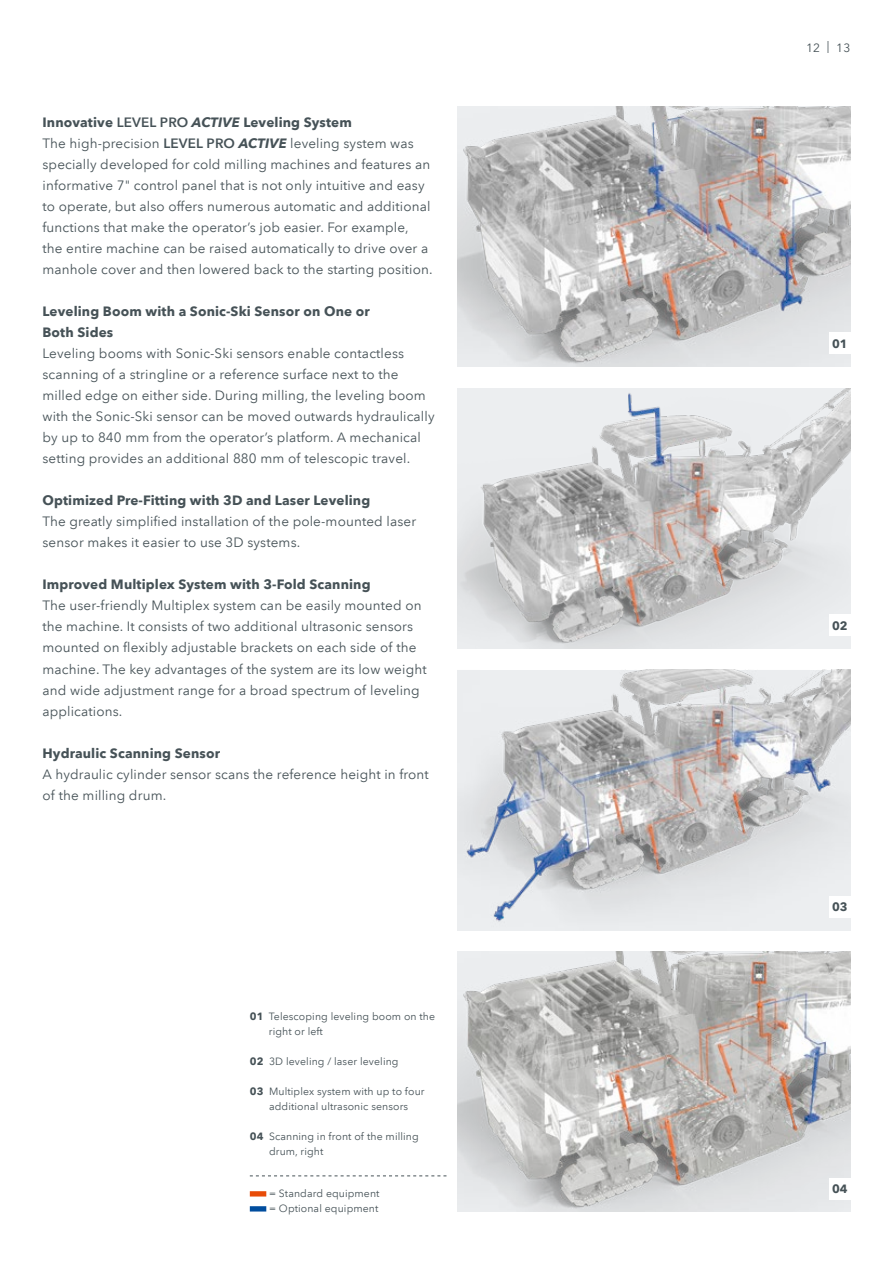
<style>
.page{position:relative;width:893px;height:1263px;background:#fff}
.page>*{position:absolute;margin:0;border:0;box-sizing:border-box;transform-origin:0 0}
.t1{font:13.5px/21px "Avenir Next LT Pro";letter-spacing:.01em;color:#465257}
.t2{font:700 13.5px/21px "Avenir Next LT Pro";letter-spacing:.01em;color:#465257}
.t3{font:700 12px "Avenir Next LT Pro";color:#465257}
.t4{font:12px "Avenir Next LT Pro";color:#465257}
.t5{font:10.5px/15px "Avenir Next LT Pro";letter-spacing:.01em;color:#465257}
.s1{font-weight:700}
.s2{font-weight:600}
.s3{font-weight:700;font-style:italic}
</style>
<div class="page">
<img style="left:457px;top:388px;width:393px;height:260px">
<img style="left:457px;top:670px;width:393px;height:260px">
<img style="left:457px;top:951px;width:393px;height:261px">
<img style="left:457px;top:106px;width:393px;height:261px">
<div style="left:829px;top:333px;width:21px;height:21px;background:#fff"></div>
<div style="left:829px;top:896px;width:21px;height:21px;background:#fff"></div>
<div style="left:829px;top:1178px;width:21px;height:21px;background:#fff"></div>
<div style="left:829px;top:614px;width:21px;height:22px;background:#fff"></div>
<div style="left:250px;top:1191px;width:16px;height:5px;background:#e84c08"></div>
<div style="left:250px;top:1206px;width:16px;height:5px;background:#004d9e"></div>
<svg style="left:250px;top:1175px;width:196px;height:1px"></svg>
<p class="t1" style="left:43px;top:112px;width:392px"><span class="s1">Innovative</span> <span class="s2">LEVEL PRO</span> <span class="s3">ACTIVE</span> <span class="s1">Leveling System<br></span>The high-precision <span class="s2">LEVEL PRO</span> <span class="s3">ACTIVE</span> leveling system was specially developed for cold milling machines and features an informative 7" control panel that is not only intuitive and easy to operate, but also offers numerous automatic and additional functions that make the operator’s job easier. For example,<br>the entire machine can be raised automatically to drive over a manhole cover and then lowered back to the starting position.</p>
<p class="t2" style="left:43px;top:301px;width:329px">Leveling Boom with a Sonic-Ski Sensor on One or<br>Both Sides</p>
<p class="t1" style="left:43px;top:343px;width:394px">Leveling booms with Sonic-Ski sensors enable contactless scanning of a stringline or a reference surface next to the milled edge on either side. During milling, the leveling boom with the Sonic-Ski sensor can be moved outwards hydraulically by up to 840 mm from the operator’s platform. A mechanical setting provides an additional 880 mm of telescopic travel.</p>
<p class="t2" style="left:43px;top:490px;width:329px">Optimized Pre-Fitting with 3D and Laser Leveling</p>
<p class="t1" style="left:43px;top:511px;width:375px">The greatly simplified installation of the pole-mounted laser sensor makes it easier to use 3D systems.</p>
<p class="t2" style="left:43px;top:574px;width:330px">Improved Multiplex System with 3-Fold Scanning</p>
<p class="t1" style="left:43px;top:595px;width:386px">The user-friendly Multiplex system can be easily mounted on the machine. It consists of two additional ultrasonic sensors mounted on flexibly adjustable brackets on each side of the machine. The key advantages of the system are its low weight and wide adjustment range for a broad spectrum of leveling applications.</p>
<p class="t2" style="left:43px;top:742px;width:179px">Hydraulic Scanning Sensor</p>
<p class="t1" style="left:43px;top:763px;width:388px">A hydraulic cylinder sensor scans the reference height in front of the milling drum.</p>
<p class="t5" style="left:269px;top:1009px;width:168px;text-indent:-19px"><span class="s1">01</span> Telescoping leveling boom on the right or left</p>
<p class="t5" style="left:250px;top:1054px;width:150px"><span class="s1">02</span> 3D leveling / laser leveling</p>
<p class="t5" style="left:250px;top:1084px;width:176px;text-align:center"><span class="s1">03</span> Multiplex system with up to four additional ultrasonic sensors</p>
<p class="t5" style="left:269px;top:1129px;width:151px;text-indent:-19px"><span class="s1">04</span> Scanning in front of the milling drum, right</p>
<p class="t5" style="left:269px;top:1186px;width:112px">= Standard equipment = Optional equipment</p>
<p class="t4" style="left:806px;top:40px;width:46px">12 | 13</p>
<p class="t3" style="left:832px;top:336px;width:17px">01</p>
<p class="t3" style="left:832px;top:618px;width:17px">02</p>
<p class="t3" style="left:832px;top:900px;width:17px">03</p>
<p class="t3" style="left:832px;top:1181px;width:17px">04</p>
</div>
